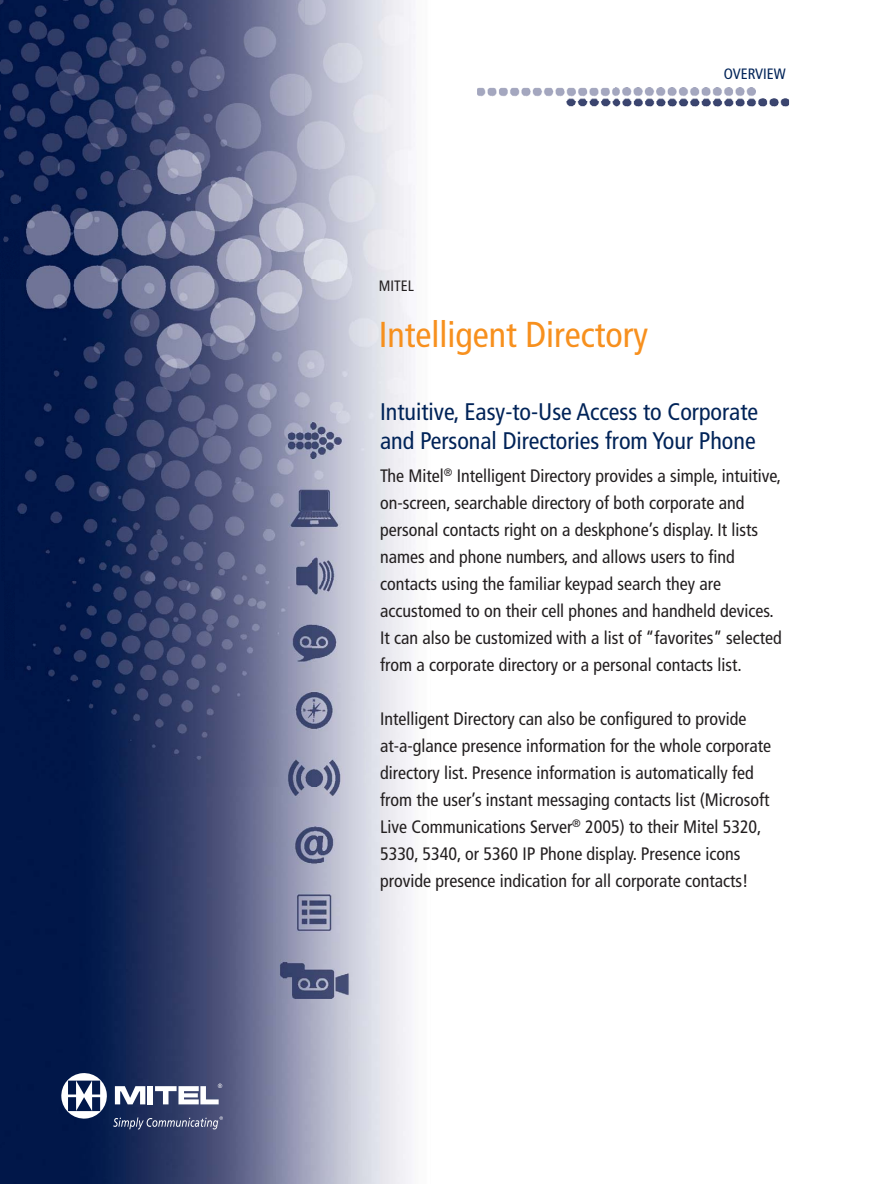
<style>
.page{position:relative;width:893px;height:1184px;background:#fff}
.page>*{position:absolute;margin:0;border:0;box-sizing:border-box;transform-origin:0 0}
.t1{font:condensed 36px "Frutiger";color:#f7901e}
.t2{font:condensed 24px/28.8px "Frutiger";color:#002358}
.t3{font:condensed 18px/27px "Frutiger";color:#231f20}
.t4{font:condensed 15px "Frutiger";color:#002358}
.t5{font:condensed 15px "Frutiger";color:#231f20}
</style>
<div class="page">
<img style="left:0;top:278px;width:411px;height:905px">
<svg style="left:61px;top:1072px;width:162px;height:57px"></svg>
<img style="left:15px;top:679px;width:264px;height:107px">
<img style="left:5px;top:580px;width:403px;height:99px">
<img style="left:1px;top:229px;width:407px;height:351px">
<img style="left:15px;top:486px;width:264px;height:94px">
<img style="left:0;top:0;width:1px;height:278px">
<img style="left:1px;top:0;width:303px;height:229px">
<img style="left:5px;top:229px;width:15px;height:49px">
<img style="left:20px;top:135px;width:332px;height:266px">
<img style="left:279px;top:679px;width:86px;height:319px">
<img style="left:279px;top:422px;width:86px;height:158px">
<img style="left:477px;top:88px;width:277px;height:9px">
<img style="left:566px;top:98px;width:222px;height:9px">
<p class="t4" style="left:723px;top:68px;width:63px">OVERVIEW</p>
<p class="t5" style="left:379px;top:280px;width:36px">MITEL</p>
<h1 class="t1" style="left:379px;top:320px;width:271px">Intelligent Directory</h1>
<h2 class="t2" style="left:380px;top:399px;width:379px">Intuitive, Easy-to-Use Access to Corporate and Personal Directories from Your Phone</h2>
<p class="t3" style="left:380px;top:463px;width:403px">The Mitel<sup>®</sup> Intelligent Directory provides a simple, intuitive, on-screen, searchable directory of both corporate and personal contacts right on a deskphone’s display. It lists names and phone numbers, and allows users to find contacts using the familiar keypad search they are accustomed to on their cell phones and handheld devices.<br>It can also be customized with a list of “favorites” selected from a corporate directory or a personal contacts list.</p>
<p class="t3" style="left:380px;top:706px;width:392px">Intelligent Directory can also be configured to provide at-a-glance presence information for the whole corporate directory list. Presence information is automatically fed from the user’s instant messaging contacts list (Microsoft Live Communications Server<sup>®</sup> 2005) to their Mitel 5320, 5330, 5340, or 5360 IP Phone display. Presence icons provide presence indication for all corporate contacts!</p>
</div>
